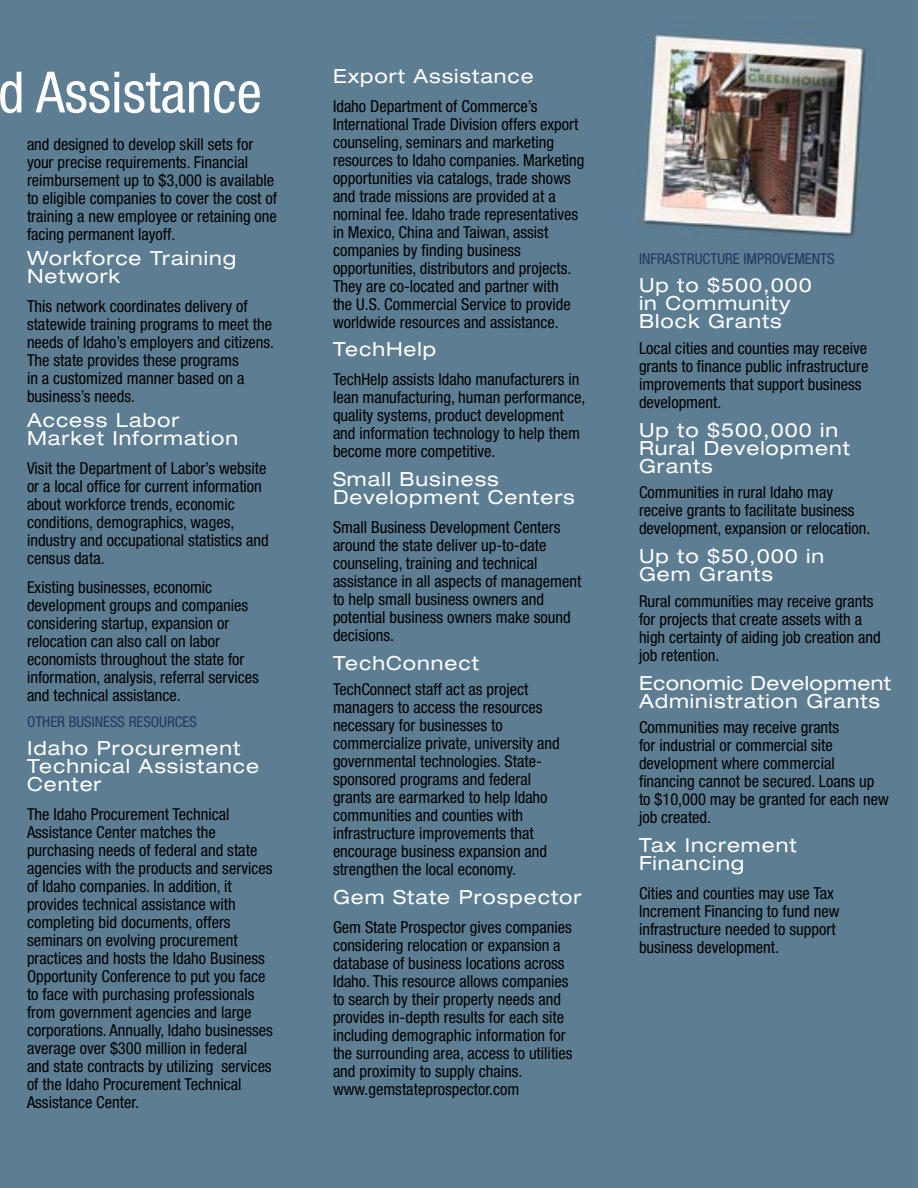
<style>
.page{position:relative;width:918px;height:1188px;background:#5d7d92}
.page>*{position:absolute;margin:0;border:0;box-sizing:border-box;transform-origin:0 0}
.t1{font:condensed 57px "Helvetica Neue";color:#fff}
.t2{font:expanded 19.5px/18px "Helvetica Neue";letter-spacing:.05em;color:#fff}
.t3{font:condensed 16.5px/18px "Helvetica Neue";color:#000}
.t4{font:condensed 15px "Helvetica Neue";color:#233363}
</style>
<div class="page">
<h1 class="t1" style="left:-2px;top:59px;width:265px">d Assistance</h1>
<p class="t3" style="left:27px;top:135px;width:252px">and designed to develop skill sets for your precise requirements. Financial reimbursement up to $3,000 is available to eligible companies to cover the cost of training a new employee or retaining one facing permanent layoff.</p>
<p class="t2" style="left:27px;top:249px;width:211px">Workforce Training<br>Network</p>
<p class="t3" style="left:27px;top:297px;width:249px">This network coordinates delivery of statewide training programs to meet the needs of Idaho’s employers and citizens.<br>The state provides these programs<br>in a customized manner based on a business’s needs.</p>
<p class="t2" style="left:27px;top:411px;width:213px">Access Labor<br>Market Information</p>
<p class="t3" style="left:27px;top:459px;width:243px">Visit the Department of Labor’s website or a local office for current information about workforce trends, economic conditions, demographics, wages, industry and occupational statistics and census data.</p>
<p class="t3" style="left:27px;top:578px;width:233px">Existing businesses, economic development groups and companies considering startup, expansion or relocation can also call on labor economists throughout the state for information, analysis, referral services and technical assistance.</p>
<p class="t4" style="left:27px;top:713px;width:172px">OTHER BUSINESS RESOURCES</p>
<p class="t2" style="left:27px;top:739px;width:234px">Idaho Procurement<br>Technical Assistance<br>Center</p>
<p class="t3" style="left:27px;top:805px;width:247px">The Idaho Procurement Technical Assistance Center matches the purchasing needs of federal and state agencies with the products and services of Idaho companies. In addition, it provides technical assistance with completing bid documents, offers seminars on evolving procurement practices and hosts the Idaho Business Opportunity Conference to put you face to face with purchasing professionals from government agencies and large corporations. Annually, Idaho businesses average over $300 million in federal and state contracts by utilizing services of the Idaho Procurement Technical Assistance Center.</p>
<p class="t2" style="left:333px;top:66px;width:202px">Export Assistance</p>
<p class="t3" style="left:333px;top:97px;width:253px">Idaho Department of Commerce’s International Trade Division offers export counseling, seminars and marketing resources to Idaho companies. Marketing opportunities via catalogs, trade shows and trade missions are provided at a nominal fee. Idaho trade representatives in Mexico, China and Taiwan, assist companies by finding business opportunities, distributors and projects.<br>They are co-located and partner with<br>the U.S. Commercial Service to provide worldwide resources and assistance.</p>
<p class="t2" style="left:333px;top:340px;width:105px">TechHelp</p>
<p class="t3" style="left:333px;top:370px;width:254px">TechHelp assists Idaho manufacturers in lean manufacturing, human performance, quality systems, product development and information technology to help them become more competitive.</p>
<p class="t2" style="left:333px;top:470px;width:243px">Small Business<br>Development Centers</p>
<p class="t3" style="left:333px;top:518px;width:250px">Small Business Development Centers around the state deliver up-to-date counseling, training and technical assistance in all aspects of management to help small business owners and potential business owners make sound decisions.</p>
<p class="t2" style="left:333px;top:653px;width:147px">TechConnect</p>
<p class="t3" style="left:333px;top:680px;width:228px">TechConnect staff act as project managers to access the resources necessary for businesses to commercialize private, university and governmental technologies. State&shy;sponsored programs and federal grants are earmarked to help Idaho communities and counties with infrastructure improvements that encourage business expansion and strengthen the local economy.</p>
<p class="t2" style="left:333px;top:888px;width:250px">Gem State Prospector</p>
<p class="t3" style="left:333px;top:918px;width:241px">Gem State Prospector gives companies considering relocation or expansion a database of business locations across Idaho. This resource allows companies to search by their property needs and provides in-depth results for each site including demographic information for the surrounding area, access to utilities and proximity to supply chains. www.gemstateprospector.com</p>
<p class="t4" style="left:639px;top:250px;width:197px">INFRASTRUCTURE IMPROVEMENTS</p>
<p class="t2" style="left:639px;top:276px;width:174px">Up to $500,000 in Community<br>Block Grants</p>
<p class="t3" style="left:639px;top:339px;width:231px">Local cities and counties may receive grants to finance public infrastructure improvements that support business development.</p>
<p class="t2" style="left:639px;top:421px;width:212px">Up to $500,000 in<br>Rural Development<br>Grants</p>
<p class="t3" style="left:639px;top:483px;width:233px">Communities in rural Idaho may receive grants to facilitate business development, expansion or relocation.</p>
<p class="t2" style="left:639px;top:547px;width:187px">Up to $50,000 in<br>Gem Grants</p>
<p class="t3" style="left:639px;top:592px;width:243px">Rural communities may receive grants for projects that create assets with a high certainty of aiding job creation and job retention.</p>
<p class="t2" style="left:639px;top:673px;width:253px">Economic Development<br>Administration Grants</p>
<p class="t3" style="left:639px;top:718px;width:251px">Communities may receive grants<br>for industrial or commercial site development where commercial financing cannot be secured. Loans up to $10,000 may be granted for each new job created.</p>
<p class="t2" style="left:639px;top:836px;width:159px">Tax Increment<br>Financing</p>
<p class="t3" style="left:639px;top:884px;width:202px">Cities and counties may use Tax<br>Increment Financing to fund new infrastructure needed to support business development.</p>
</div>
